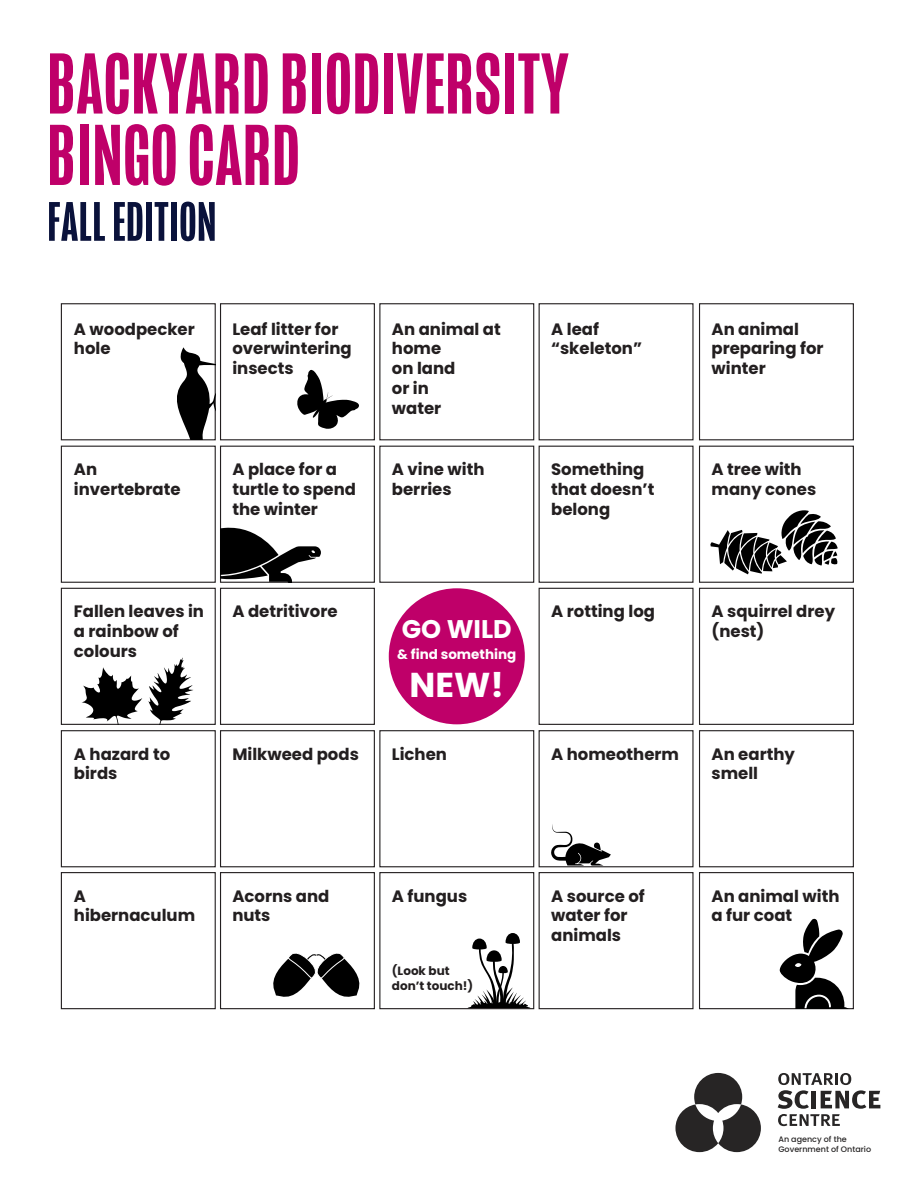
<style>
.page{position:relative;width:918px;height:1188px;background:#fff}
.page>*{position:absolute;margin:0;border:0;box-sizing:border-box;transform-origin:0 0}
.t1{font:500 88.5px/71.4px "Mongoose";letter-spacing:.01em;color:#bf0069}
.t2{font:500 57px "Mongoose";letter-spacing:.01em;color:#0a123b}
.t3{font:700 34.5px "Poppins";color:#fff}
.t4{font:700 25.5px "Poppins";color:#fff}
.t5{font:700 16.5px/19.8px "Poppins";color:#231f20}
.t6{font:700 13.5px "Poppins";color:#fff}
.t7{font:700 12px/14.4px "Poppins";color:#231f20}
.t8{font:500 7.95px/9.6px "Poppins";color:#272525}
</style>
<div class="page">
<div style="left:389px;top:588px;width:136px;height:136px;background:#bf0069;border-radius:50%"></div>
<div style="left:61px;top:303px;width:155px;height:137px;border:1px solid #231f20"></div>
<svg style="left:171px;top:347px;width:44px;height:93px"></svg>
<div style="left:220px;top:303px;width:155px;height:137px;border:1px solid #231f20"></div>
<svg style="left:297px;top:370px;width:62px;height:59px"></svg>
<div style="left:379px;top:303px;width:155px;height:137px;border:1px solid #231f20"></div>
<div style="left:539px;top:303px;width:155px;height:137px;border:1px solid #231f20"></div>
<div style="left:699px;top:303px;width:155px;height:137px;border:1px solid #231f20"></div>
<div style="left:61px;top:446px;width:155px;height:137px;border:1px solid #231f20"></div>
<div style="left:220px;top:446px;width:155px;height:137px;border:1px solid #231f20"></div>
<svg style="left:221px;top:525px;width:100px;height:57px"></svg>
<div style="left:379px;top:446px;width:155px;height:137px;border:1px solid #231f20"></div>
<div style="left:539px;top:446px;width:155px;height:137px;border:1px solid #231f20"></div>
<div style="left:699px;top:446px;width:155px;height:137px;border:1px solid #231f20"></div>
<svg style="left:710px;top:510px;width:128px;height:64px"></svg>
<div style="left:61px;top:588px;width:155px;height:137px;border:1px solid #231f20"></div>
<svg style="left:81px;top:667px;width:61px;height:57px"></svg>
<svg style="left:148px;top:658px;width:47px;height:66px"></svg>
<div style="left:220px;top:588px;width:155px;height:137px;border:1px solid #231f20"></div>
<div style="left:539px;top:588px;width:155px;height:137px;border:1px solid #231f20"></div>
<div style="left:699px;top:588px;width:155px;height:137px;border:1px solid #231f20"></div>
<div style="left:61px;top:730px;width:155px;height:137px;border:1px solid #231f20"></div>
<div style="left:220px;top:730px;width:155px;height:137px;border:1px solid #231f20"></div>
<div style="left:379px;top:730px;width:155px;height:137px;border:1px solid #231f20"></div>
<div style="left:539px;top:730px;width:155px;height:137px;border:1px solid #231f20"></div>
<svg style="left:551px;top:824px;width:60px;height:42px"></svg>
<div style="left:699px;top:730px;width:155px;height:137px;border:1px solid #231f20"></div>
<div style="left:61px;top:872px;width:155px;height:137px;border:1px solid #231f20"></div>
<div style="left:220px;top:872px;width:155px;height:137px;border:1px solid #231f20"></div>
<svg style="left:273px;top:953px;width:87px;height:44px"></svg>
<div style="left:379px;top:872px;width:155px;height:137px;border:1px solid #231f20"></div>
<svg style="left:467px;top:933px;width:64px;height:75px"></svg>
<div style="left:539px;top:872px;width:155px;height:137px;border:1px solid #231f20"></div>
<div style="left:699px;top:872px;width:155px;height:137px;border:1px solid #231f20"></div>
<svg style="left:779px;top:919px;width:73px;height:90px"></svg>
<svg style="left:675px;top:1073px;width:86px;height:79px"></svg>
<svg style="left:778px;top:1073px;width:102px;height:53px"></svg>
<h1 class="t1" style="left:47px;top:49px;width:523px">BACKYARD BIODIVERSITY<br>BINGO CARD</h1>
<h2 class="t2" style="left:47px;top:189px;width:171px">FALL EDITION</h2>
<p class="t5" style="left:74px;top:319px;width:122px">A woodpecker hole</p>
<p class="t5" style="left:232px;top:319px;width:121px">Leaf litter for overwintering insects</p>
<p class="t5" style="left:392px;top:319px;width:110px">An animal at home<br>on land<br>or in<br>water</p>
<p class="t5" style="left:551px;top:319px;width:92px">A leaf “skeleton”</p>
<p class="t5" style="left:712px;top:319px;width:114px">An animal preparing for winter</p>
<p class="t5" style="left:74px;top:459px;width:108px">An invertebrate</p>
<p class="t5" style="left:232px;top:459px;width:125px">A place for a turtle to spend the winter</p>
<p class="t5" style="left:392px;top:459px;width:94px">A vine with berries</p>
<p class="t5" style="left:551px;top:459px;width:105px">Something that doesn’t belong</p>
<p class="t5" style="left:712px;top:459px;width:106px">A tree with many cones</p>
<p class="t5" style="left:74px;top:602px;width:132px">Fallen leaves in a rainbow of colours</p>
<p class="t5" style="left:232px;top:602px;width:107px">A detritivore</p>
<p class="t5" style="left:551px;top:602px;width:105px">A rotting log</p>
<p class="t5" style="left:712px;top:602px;width:125px">A squirrel drey (nest)</p>
<p class="t4" style="left:402px;top:615px;width:111px">GO WILD</p>
<p class="t6" style="left:397px;top:647px;width:121px">&amp; find something</p>
<p class="t3" style="left:410px;top:665px;width:96px">NEW!</p>
<p class="t5" style="left:74px;top:744px;width:98px">A hazard to birds</p>
<p class="t5" style="left:232px;top:744px;width:128px">Milkweed pods</p>
<p class="t5" style="left:392px;top:744px;width:57px">Lichen</p>
<p class="t5" style="left:551px;top:744px;width:129px">A homeotherm</p>
<p class="t5" style="left:712px;top:744px;width:85px">An earthy smell</p>
<p class="t5" style="left:74px;top:886px;width:123px">A hibernaculum</p>
<p class="t5" style="left:232px;top:886px;width:99px">Acorns and nuts</p>
<p class="t5" style="left:392px;top:886px;width:77px">A fungus</p>
<p class="t7" style="left:392px;top:964px;width:83px">(Look but don’t touch!)</p>
<p class="t5" style="left:551px;top:886px;width:95px">A source of water for animals</p>
<p class="t5" style="left:712px;top:886px;width:129px">An animal with a fur coat</p>
<p class="t8" style="left:778px;top:1135px;width:94px">An agency of the<br>Government of Ontario</p>
</div>
